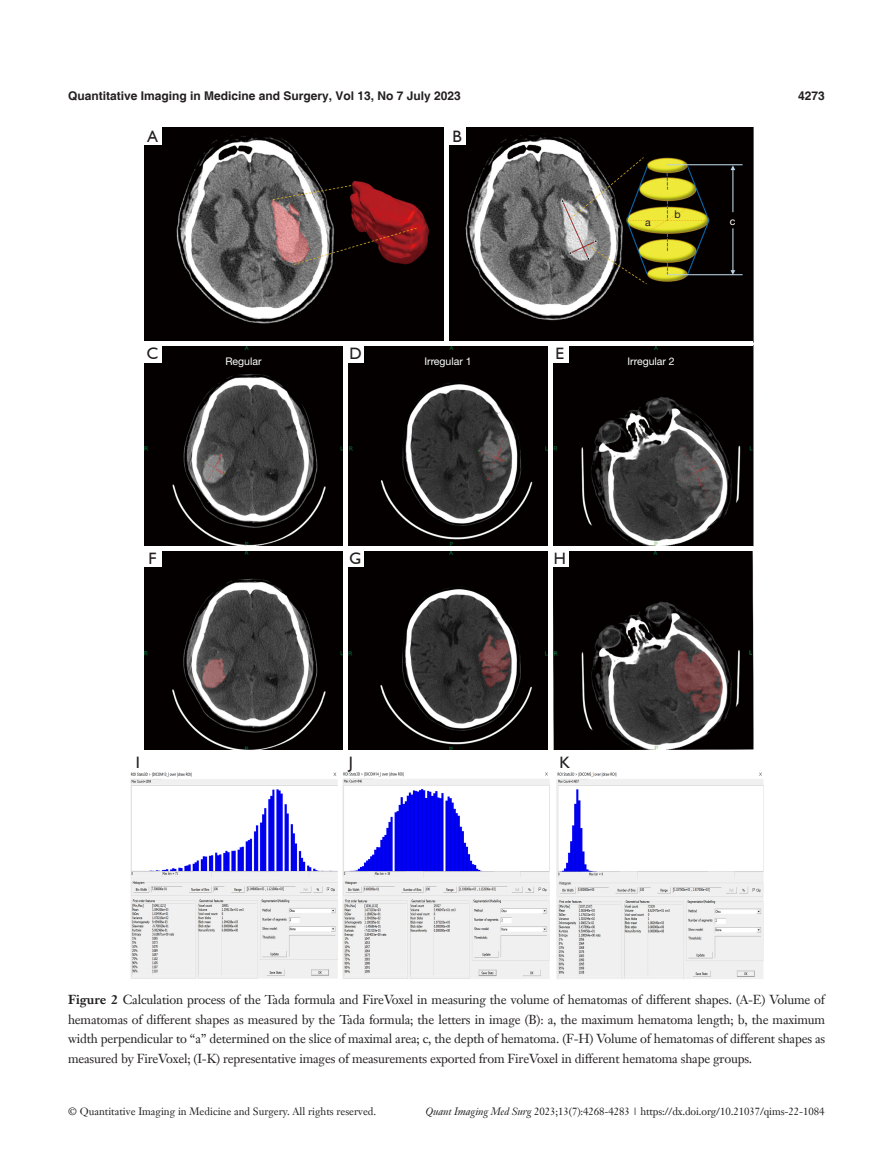
<style>
.page{position:relative;width:893px;height:1170px;background:#fff}
.page>*{position:absolute;margin:0;border:0;box-sizing:border-box;transform-origin:0 0}
.t1{font:16.5px "Humanist 521 BT";color:#231f20}
.t2{font:12.75px/19.5px "Janson Text LT";letter-spacing:-.015em;color:#231f20;text-align:justify}
.t3{font:700 12px "Helvetica";color:#231f20}
.t4{font:10.5px "Janson Text LT";color:#231f20}
.t5{font:10.5px "Helvetica Neue LT Pro";color:#fff}
.t6{font:10.5px "Helvetica Neue LT Pro";color:#231f20}
.s1{font-weight:700}
.s2{font-style:italic}
</style>
<div class="page">
<img style="left:130px;top:772px;width:634px;height:207px">
<img style="left:144px;top:128px;width:609px;height:621px">
<hr style="left:445px;top:128px;width:4px;height:216px;background:#fff">
<hr style="left:344px;top:343px;width:4px;height:407px;background:#fff">
<hr style="left:548px;top:343px;width:4px;height:407px;background:#fff">
<hr style="left:140px;top:342px;width:613px;height:4px;background:#fff">
<hr style="left:140px;top:546px;width:613px;height:4px;background:#fff">
<div style="left:449px;top:128px;width:17px;height:17px;background:#fff"></div>
<div style="left:144px;top:128px;width:17px;height:17px;background:#fff"></div>
<div style="left:144px;top:345px;width:17px;height:17px;background:#fff"></div>
<div style="left:144px;top:549px;width:17px;height:17px;background:#fff"></div>
<div style="left:347px;top:345px;width:17px;height:17px;background:#fff"></div>
<div style="left:347px;top:549px;width:17px;height:17px;background:#fff"></div>
<div style="left:551px;top:345px;width:17px;height:17px;background:#fff"></div>
<div style="left:551px;top:549px;width:17px;height:17px;background:#fff"></div>
<p class="t3" style="left:68px;top:88px;width:394px">Quantitative Imaging in Medicine and Surgery, Vol 13, No 7 July 2023</p>
<p class="t3" style="left:798px;top:88px;width:28px">4273</p>
<p class="t1" style="left:148px;top:126px;width:12px">A</p>
<p class="t1" style="left:453px;top:126px;width:11px">B</p>
<p class="t6" style="left:645px;top:216px;width:7px">a</p>
<p class="t6" style="left:675px;top:208px;width:8px">b</p>
<p class="t1" style="left:147px;top:343px;width:13px">C</p>
<p class="t1" style="left:349px;top:343px;width:14px">D</p>
<p class="t1" style="left:555px;top:343px;width:10px">E</p>
<p class="t5" style="left:225px;top:355px;width:38px">Regular</p>
<p class="t5" style="left:424px;top:355px;width:49px">Irregular 1</p>
<p class="t5" style="left:627px;top:355px;width:49px">Irregular 2</p>
<p class="t5" style="left:730px;top:215px;width:7px">c</p>
<p class="t1" style="left:148px;top:547px;width:10px">F</p>
<p class="t1" style="left:350px;top:547px;width:13px">G</p>
<p class="t1" style="left:554px;top:547px;width:14px">H</p>
<p class="t1" style="left:136px;top:752px;width:6px">I</p>
<p class="t1" style="left:349px;top:752px;width:6px">J</p>
<p class="t1" style="left:559px;top:752px;width:12px">K</p>
<p class="t2" style="left:68px;top:989px;width:759px"><span class="s1">Figure 2</span> Calculation process of the Tada formula and FireVoxel in measuring the volume of hematomas of different shapes. (A-E) Volume of hematomas of different shapes as measured by the Tada formula; the letters in image (B): a, the maximum hematoma length; b, the maximum width perpendicular to “a” determined on the slice of maximal area; c, the depth of hematoma. (F-H) Volume of hematomas of different shapes as measured by FireVoxel; (I-K) representative images of measurements exported from FireVoxel in different hematoma shape groups.</p>
<p class="t4" style="left:68px;top:1104px;width:310px">© Quantitative Imaging in Medicine and Surgery. All rights reserved.</p>
<p class="t4" style="left:425px;top:1104px;width:401px"><span class="s2">Quant Imaging Med Surg</span> 2023;13(7):4268-4283 | https://dx.doi.org/10.21037/qims-22-1084</p>
</div>
